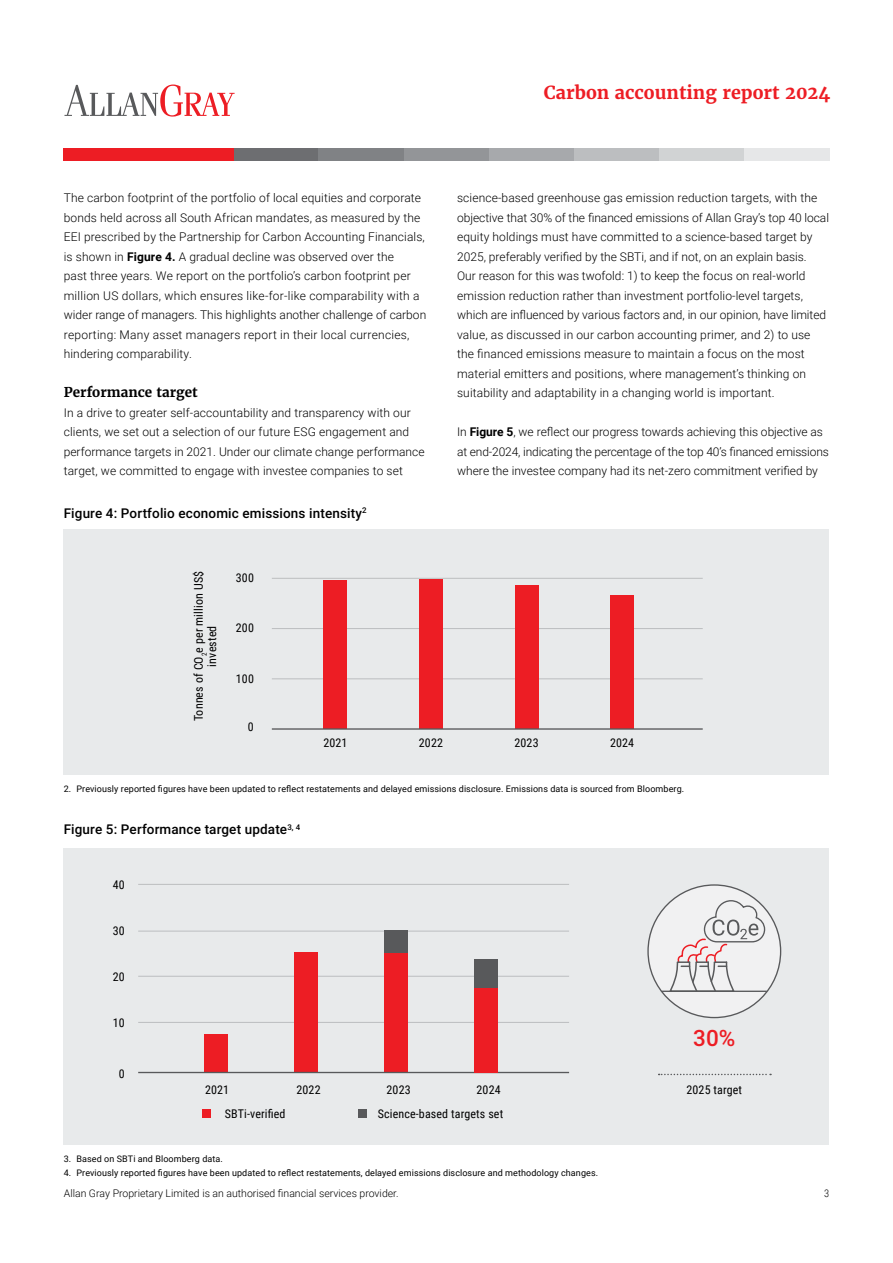
<style>
.page{position:relative;width:893px;height:1263px;background:#fff}
.page>*{position:absolute;margin:0;border:0;box-sizing:border-box;transform-origin:0 0}
.t1{font:500 22.5px "Roboto";color:#ed1d24}
.t2{font:700 18px "Merriweather";color:#ed1d24}
.t3{font:500 13.5px "Roboto";letter-spacing:.01em;color:#000}
.t4{font:700 13.5px "Merriweather";color:#000}
.t5{font:300 12px/19.5px "Roboto";letter-spacing:.01em;color:#000}
.t6{font:12px/13.5px "Roboto Condensed";letter-spacing:.01em;color:#000;text-align:center}
.t7{font:300 10.5px "Roboto";color:#000}
.t8{font:300 10.5px "Roboto Condensed";color:#000}
.t9{font:9px "Roboto";letter-spacing:.01em;color:#000}
.s1{font-weight:700}
.s2{font-style:italic}
</style>
<div class="page">
<div style="left:234px;top:149px;width:85px;height:12px;background:#6d6e71"></div>
<div style="left:64px;top:149px;width:85px;height:12px;background:#ed1d24"></div>
<div style="left:319px;top:149px;width:85px;height:12px;background:#808285"></div>
<div style="left:149px;top:149px;width:85px;height:12px;background:#ed1d24"></div>
<div style="left:404px;top:149px;width:85px;height:12px;background:#939598"></div>
<div style="left:489px;top:149px;width:85px;height:12px;background:#a7a9ac"></div>
<div style="left:574px;top:149px;width:85px;height:12px;background:#bcbec0"></div>
<div style="left:659px;top:149px;width:85px;height:12px;background:#d1d3d4"></div>
<div style="left:744px;top:149px;width:85px;height:12px;background:#e6e7e8"></div>
<svg style="left:64px;top:85px;width:171px;height:32px"></svg>
<div style="left:64px;top:849px;width:765px;height:296px;background:#e8eaeb"></div>
<div style="left:64px;top:530px;width:765px;height:245px;background:#e8eaeb"></div>
<hr style="left:272px;top:678px;width:431px;height:1px;background:#bcbec0">
<hr style="left:272px;top:628px;width:431px;height:1px;background:#bcbec0">
<hr style="left:272px;top:578px;width:431px;height:1px;background:#bcbec0">
<div style="left:323px;top:580px;width:24px;height:149px;background:#ed1d24"></div>
<div style="left:419px;top:579px;width:24px;height:150px;background:#ed1d24"></div>
<div style="left:515px;top:585px;width:23px;height:144px;background:#ed1d24"></div>
<div style="left:610px;top:596px;width:24px;height:133px;background:#ed1d24"></div>
<hr style="left:272px;top:728px;width:431px;height:2px;background:#58595b">
<svg style="left:659px;top:1074px;width:112px;height:1px"></svg>
<div style="left:648px;top:885px;width:133px;height:132px;background:#f1f1f2;border-radius:50%"></div>
<hr style="left:661px;top:990px;width:106px;height:2px;background:#58595b">
<svg style="left:669px;top:899px;width:97px;height:94px"></svg>
<div style="left:203px;top:1109px;width:8px;height:9px;background:#ed1d24"></div>
<div style="left:359px;top:1109px;width:8px;height:9px;background:#58595b"></div>
<hr style="left:138px;top:884px;width:431px;height:1px;background:#bcbec0">
<hr style="left:138px;top:930px;width:431px;height:2px;background:#bcbec0">
<hr style="left:138px;top:976px;width:431px;height:1px;background:#bcbec0">
<hr style="left:138px;top:1022px;width:431px;height:1px;background:#bcbec0">
<div style="left:384px;top:930px;width:24px;height:23px;background:#58595b"></div>
<div style="left:384px;top:953px;width:24px;height:119px;background:#ed1d24"></div>
<div style="left:294px;top:952px;width:24px;height:120px;background:#ed1d24"></div>
<div style="left:204px;top:1034px;width:24px;height:38px;background:#ed1d24"></div>
<hr style="left:138px;top:1072px;width:431px;height:1px;background:#58595b">
<div style="left:474px;top:960px;width:24px;height:28px;background:#58595b"></div>
<div style="left:474px;top:988px;width:24px;height:84px;background:#ed1d24"></div>
<h2 class="t2" style="left:544px;top:81px;width:288px">Carbon accounting report 2024</h2>
<p class="t5" style="left:64px;top:188px;width:364px">The carbon footprint of the portfolio of local equities and corporate bonds held across all South African mandates, as measured by the EEI prescribed by the Partnership for Carbon Accounting Financials, is shown in <span class="s1">Figure 4.</span> A gradual decline was observed over the<br>past three years. We report on the portfolio’s carbon footprint per million US dollars, which ensures like-for-like comparability with a wider range of managers. This highlights another challenge of carbon reporting: Many asset managers report in their local currencies, hindering comparability.</p>
<p class="t4" style="left:64px;top:384px;width:135px">Performance target</p>
<p class="t5" style="left:64px;top:402px;width:362px">In a drive to greater self-accountability and transparency with our clients, we set out a selection of our future ESG engagement and performance targets in 2021. Under our climate change performance target, we committed to engage with investee companies to set</p>
<p class="t3" style="left:64px;top:504px;width:304px">Figure 4: Portfolio economic emissions intensity<sup>2</sup></p>
<p class="t6" style="left:191px;top:721px;width:152px;rotate:-90deg">Tonnes of CO<sub>2</sub>e per million US$ invested</p>
<p class="t6" style="left:236px;top:571px;width:20px">300</p>
<p class="t6" style="left:236px;top:621px;width:20px">200</p>
<p class="t6" style="left:236px;top:671px;width:20px">100</p>
<p class="t6" style="left:248px;top:719px;width:7px">0</p>
<p class="t5" style="left:457px;top:188px;width:373px">science-based greenhouse gas emission reduction targets, with the objective that 30% of the financed emissions of Allan Gray’s top 40 local equity holdings must have committed to a science-based target by 2025, preferably verified by the SBTi, and if not, on an explain basis.<br>Our reason for this was twofold: 1) to keep the focus on real-world emission reduction rather than investment portfolio-level targets, which are influenced by various factors and, in our opinion, have limited value, as discussed in our carbon accounting primer<span class="s2">,</span> and 2) to use the financed emissions measure to maintain a focus on the most material emitters and positions, where management’s thinking on suitability and adaptability in a changing world is important.</p>
<p class="t5" style="left:457px;top:422px;width:373px">In <span class="s1">Figure 5</span>, we reflect our progress towards achieving this objective as at end-2024, indicating the percentage of the top 40’s financed emissions where the investee company had its net-zero commitment verified by</p>
<p class="t6" style="left:323px;top:736px;width:26px">2021</p>
<p class="t6" style="left:419px;top:736px;width:26px">2022</p>
<p class="t6" style="left:515px;top:736px;width:26px">2023</p>
<p class="t6" style="left:610px;top:736px;width:26px">2024</p>
<p class="t9" style="left:64px;top:783px;width:622px">2. Previously reported figures have been updated to reflect restatements and delayed emissions disclosure. Emissions data is sourced from Bloomberg.</p>
<p class="t3" style="left:64px;top:820px;width:238px">Figure 5: Performance target update<sup>3,</sup> <sup>4</sup></p>
<p class="t6" style="left:113px;top:878px;width:13px">40</p>
<p class="t6" style="left:113px;top:923px;width:13px">30</p>
<p class="t6" style="left:113px;top:969px;width:13px">20</p>
<p class="t6" style="left:113px;top:1015px;width:13px">10</p>
<p class="t6" style="left:119px;top:1066px;width:7px">0</p>
<p class="t6" style="left:205px;top:1082px;width:26px">2021</p>
<p class="t6" style="left:297px;top:1082px;width:26px">2022</p>
<p class="t6" style="left:387px;top:1082px;width:26px">2023</p>
<p class="t6" style="left:477px;top:1082px;width:26px">2024</p>
<p class="t6" style="left:225px;top:1106px;width:62px">SBTi-verified</p>
<p class="t6" style="left:378px;top:1106px;width:127px">Science-based targets set</p>
<p class="t9" style="left:64px;top:1153px;width:161px">3. Based on SBTi and Bloomberg data.</p>
<p class="t9" style="left:64px;top:1166px;width:536px">4. Previously reported figures have been updated to reflect restatements, delayed emissions disclosure and methodology changes.</p>
<h1 class="t1" style="left:693px;top:1022px;width:44px">30%</h1>
<p class="t6" style="left:686px;top:1082px;width:57px">2025 target</p>
<p class="t7" style="left:64px;top:1186px;width:336px">Allan Gray Proprietary Limited is an authorised financial services provider.</p>
<p class="t8" style="left:824px;top:1186px;width:7px">3</p>
</div>
